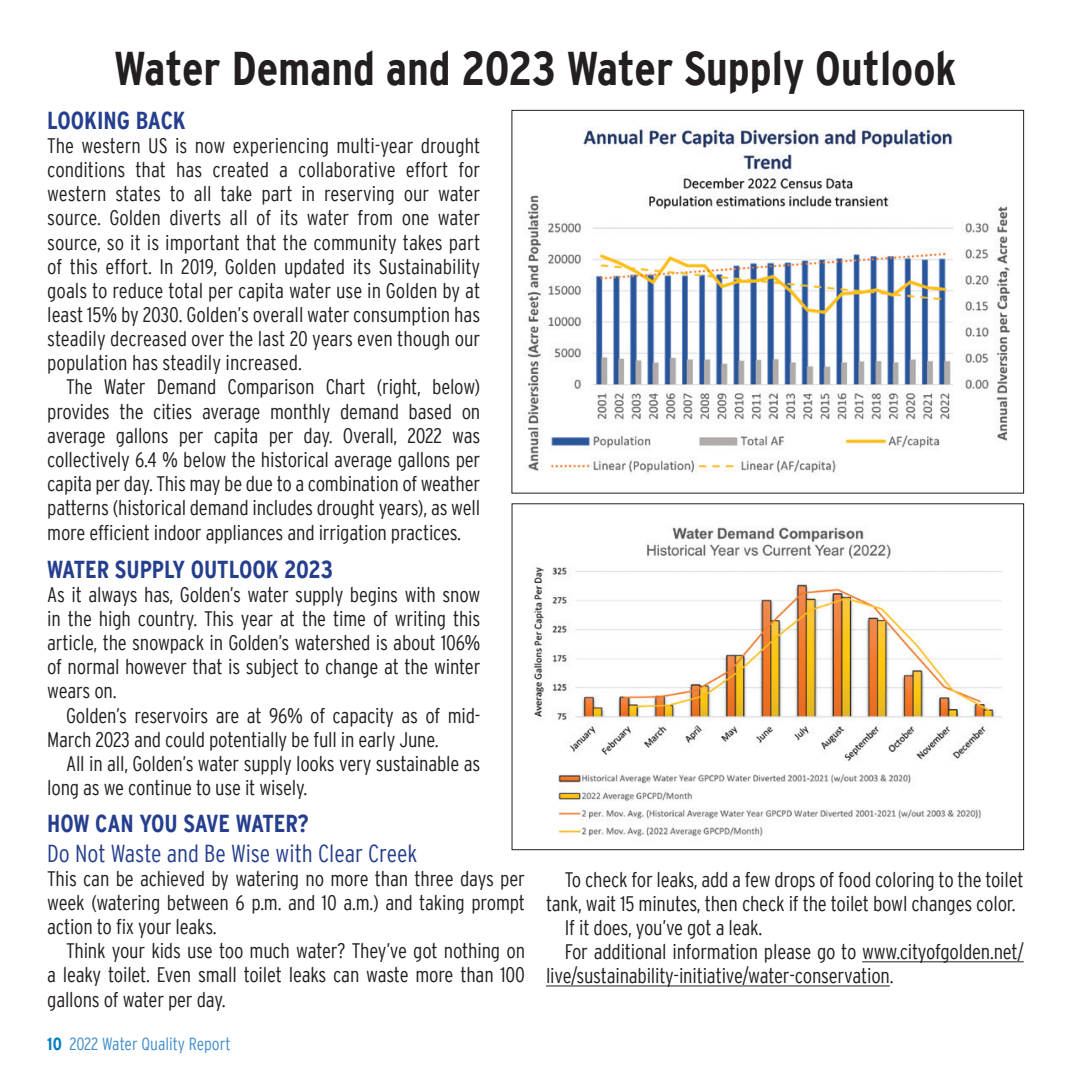
<style>
.page{position:relative;width:1071px;height:1071px;background:#fff}
.page>*{position:absolute;margin:0;border:0;box-sizing:border-box;transform-origin:0 0}
.t1{font:700 condensed 47.25px "Interstate";color:#231f20}
.t2{font:700 condensed 24.5px "Interstate";color:#253f8e}
.t3{font:300 condensed 24.5px "Interstate";color:#253f8e}
.t4{font:300 condensed 21px/24.2px "Interstate";letter-spacing:-.01em;color:#231f20;text-align:justify}
.t5{font:300 condensed 17.5px "Interstate";color:#3f8dcb}
.s1{font-weight:700;color:#007cc2}
</style>
<div class="page">
<hr style="left:862px;top:962px;width:162px;height:1px;background:#231f20">
<hr style="left:546px;top:986px;width:344px;height:1px;background:#231f20">
<img style="left:534px;top:527px;width:468px;height:310px">
<img style="left:527px;top:128px;width:484px;height:345px">
<h2 class="t1" style="left:115px;top:42px;width:843px">Water Demand and 2023 Water Supply Outlook</h2>
<h3 class="t2" style="left:47px;top:106px;width:140px">LOOKING BACK</h3>
<p class="t4" style="left:47px;top:133px;width:435px">The western US is now experiencing multi-year drought conditions that has created a collaborative effort for western states to all take part in reserving our water source. Golden diverts all of its water from one water source, so it is important that the community takes part of this effort. In 2019, Golden updated its Sustainability goals to reduce total per capita water use in Golden by at least 15% by 2030. Golden’s overall water consumption has steadily decreased over the last 20 years even though our population has steadily increased.</p>
<p class="t4" style="left:47px;top:375px;width:435px;text-indent:19px">The Water Demand Comparison Chart (right, below) provides the cities average monthly demand based on average gallons per capita per day. Overall, 2022 was collectively 6.4 % below the historical average gallons per capita per day. This may be due to a combination of weather patterns (historical demand includes drought years), as well more efficient indoor appliances and irrigation practices.</p>
<h3 class="t2" style="left:47px;top:555px;width:287px">WATER SUPPLY OUTLOOK 2023</h3>
<p class="t4" style="left:47px;top:582px;width:435px">As it always has, Golden’s water supply begins with snow in the high country. This year at the time of writing this article, the snowpack in Golden’s watershed is about 106% of normal however that is subject to change at the winter wears on.</p>
<p class="t4" style="left:47px;top:703px;width:435px;text-indent:19px">Golden’s reservoirs are at 96% of capacity as of mid-<br>March 2023 and could potentially be full in early June.</p>
<p class="t4" style="left:47px;top:751px;width:435px;text-indent:19px">All in all, Golden’s water supply looks very sustainable as long as we continue to use it wisely.</p>
<h3 class="t2" style="left:47px;top:810px;width:263px">HOW CAN YOU SAVE WATER?</h3>
<p class="t3" style="left:47px;top:839px;width:372px">Do Not Waste and Be Wise with Clear Creek</p>
<p class="t4" style="left:47px;top:866px;width:479px">This can be achieved by watering no more than three days per week (watering between 6 p.m. and 10 a.m.) and taking prompt action to fix your leaks.</p>
<p class="t4" style="left:47px;top:939px;width:479px;text-indent:19px">Think your kids use too much water? They’ve got nothing on a leaky toilet. Even small toilet leaks can waste more than 100 gallons of water per day.</p>
<p class="t4" style="left:546px;top:867px;width:479px;text-indent:19px">To check for leaks, add a few drops of food coloring to the toilet tank, wait 15 minutes, then check if the toilet bowl changes color.</p>
<p class="t4" style="left:565px;top:915px;width:199px">If it does, you’ve got a leak.</p>
<p class="t4" style="left:546px;top:939px;width:479px;text-indent:19px">For additional information please go to www.cityofgolden.net/ live/sustainability-initiative/water-conservation.</p>
<p class="t5" style="left:47px;top:1034px;width:185px"><span class="s1">10</span> 2022 Water Quality Report</p>
</div>
